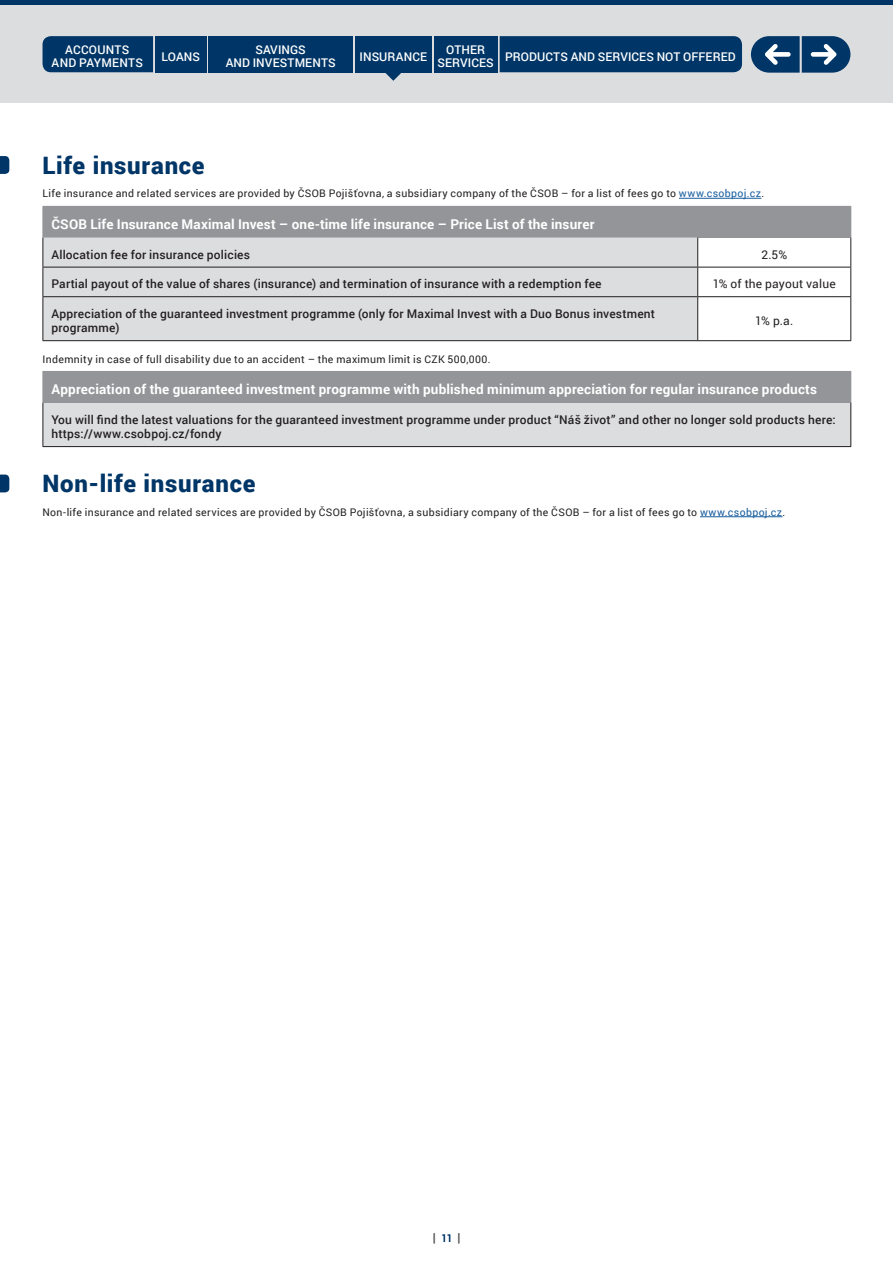
<style>
.page{position:relative;width:893px;height:1263px;background:#fff}
.page>*{position:absolute;margin:0;border:0;box-sizing:border-box;transform-origin:0 0}
.t1{font:900 24px "Roboto";letter-spacing:.03em;color:#003667}
.t2{font:700 13.5px "Roboto";letter-spacing:.01em;color:#fff}
.t3{font:500 12px/14.4px "Roboto";letter-spacing:.015em;color:#231f20}
.t4{font:500 12px/13.5px "Roboto";letter-spacing:.01em;color:#fff;text-align:center}
.t5{font:12px "Roboto";letter-spacing:.015em;color:#231f20}
.t6{font:10.5px "Roboto";letter-spacing:.03em;color:#231f20}
.t7{font:10.5px "Roboto";color:#003667}
.s1{color:#175d9e}
</style>
<div class="page">
<svg style="left:0;top:156px;width:9px;height:18px"></svg>
<svg style="left:0;top:475px;width:9px;height:17px"></svg>
<hr style="left:679px;top:198px;width:82px;height:1px;background:#175d9e">
<hr style="left:700px;top:516px;width:82px;height:1px;background:#175d9e">
<div style="left:43px;top:206px;width:808px;height:32px;background:#939598"></div>
<div style="left:44px;top:238px;width:653px;height:102px;background:#dcdddf"></div>
<hr style="left:43px;top:340px;width:808px;height:1px;background:#231f20">
<hr style="left:43px;top:267px;width:655px;height:1px;background:#231f20">
<svg style="left:43px;top:238px;width:1px;height:58px"></svg>
<hr style="left:698px;top:267px;width:153px;height:1px;background:#231f20">
<svg style="left:697px;top:238px;width:1px;height:58px"></svg>
<svg style="left:850px;top:238px;width:1px;height:58px"></svg>
<hr style="left:43px;top:296px;width:655px;height:1px;background:#231f20">
<hr style="left:43px;top:297px;width:1px;height:43px;background:#231f20">
<hr style="left:698px;top:296px;width:153px;height:1px;background:#231f20">
<hr style="left:697px;top:297px;width:1px;height:43px;background:#231f20">
<hr style="left:850px;top:297px;width:1px;height:43px;background:#231f20">
<div style="left:43px;top:371px;width:808px;height:32px;background:#939598"></div>
<div style="left:43px;top:403px;width:808px;height:44px;background:#dcdddf"></div>
<hr style="left:43px;top:403px;width:1px;height:43px;background:#231f20">
<hr style="left:850px;top:403px;width:1px;height:43px;background:#231f20">
<hr style="left:43px;top:446px;width:808px;height:1px;background:#231f20">
<div style="left:0;top:4px;width:893px;height:99px;background:#dcdddf"></div>
<svg style="left:751px;top:36px;width:99px;height:37px;background:#345e85"></svg>
<svg style="left:381px;top:72px;width:25px;height:9px"></svg>
<div style="left:43px;top:36px;width:110px;height:36px;background:#003667"></div>
<div style="left:155px;top:36px;width:51px;height:36px;background:#003667"></div>
<div style="left:208px;top:36px;width:145px;height:36px;background:#003667"></div>
<div style="left:355px;top:36px;width:77px;height:36px;background:#003667"></div>
<div style="left:500px;top:36px;width:242px;height:36px;background:#003667"></div>
<div style="left:434px;top:36px;width:63px;height:36px;background:#003667"></div>
<hr style="left:0;top:0;width:893px;height:4px;background:#003667">
<p class="t4" style="left:52px;top:42px;width:93px">ACCOUNTS<br>AND PAYMENTS</p>
<p class="t4" style="left:161px;top:49px;width:40px">LOANS</p>
<p class="t4" style="left:226px;top:42px;width:112px">SAVINGS<br>AND INVESTMENTS</p>
<p class="t4" style="left:360px;top:49px;width:69px">INSURANCE</p>
<p class="t4" style="left:505px;top:49px;width:232px">PRODUCTS AND SERVICES NOT OFFERED</p>
<p class="t4" style="left:438px;top:42px;width:58px">OTHER<br>SERVICES</p>
<h1 class="t1" style="left:43px;top:149px;width:164px">Life insurance</h1>
<p class="t6" style="left:43px;top:186px;width:723px">Life insurance and related services are provided by ČSOB Pojišťovna, a subsidiary company of the ČSOB – for a list of fees go to <span class="s1">www.csobpoj.cz</span>.</p>
<p class="t2" style="left:51px;top:215px;width:545px">ČSOB Life Insurance Maximal Invest – one-time life insurance – Price List of the insurer</p>
<p class="t3" style="left:51px;top:247px;width:200px">Allocation fee for insurance policies</p>
<p class="t5" style="left:761px;top:246px;width:27px">2.5%</p>
<p class="t3" style="left:51px;top:276px;width:552px">Partial payout of the value of shares (insurance) and termination of insurance with a redemption fee</p>
<p class="t5" style="left:713px;top:276px;width:124px">1% of the payout value</p>
<p class="t3" style="left:51px;top:306px;width:605px">Appreciation of the guaranteed investment programme (only for Maximal Invest with a Duo Bonus investment programme)</p>
<p class="t5" style="left:755px;top:312px;width:40px">1% p.a.</p>
<p class="t6" style="left:43px;top:352px;width:449px">Indemnity in case of full disability due to an accident – the maximum limit is CZK 500,000.</p>
<p class="t2" style="left:51px;top:380px;width:767px">Appreciation of the guaranteed investment programme with published minimum appreciation for regular insurance products</p>
<p class="t3" style="left:51px;top:412px;width:786px">You will find the latest valuations for the guaranteed investment programme under product “Náš život” and other no longer sold products here: https://www.csobpoj.cz/fondy</p>
<h1 class="t1" style="left:43px;top:467px;width:214px">Non-life insurance</h1>
<p class="t6" style="left:43px;top:505px;width:744px">Non-life insurance and related services are provided by ČSOB Pojišťovna, a subsidiary company of the ČSOB – for a list of fees go to <span class="s1">www.csobpoj.cz</span>.</p>
<p class="t7" style="left:441px;top:1231px;width:13px">11</p>
</div>
